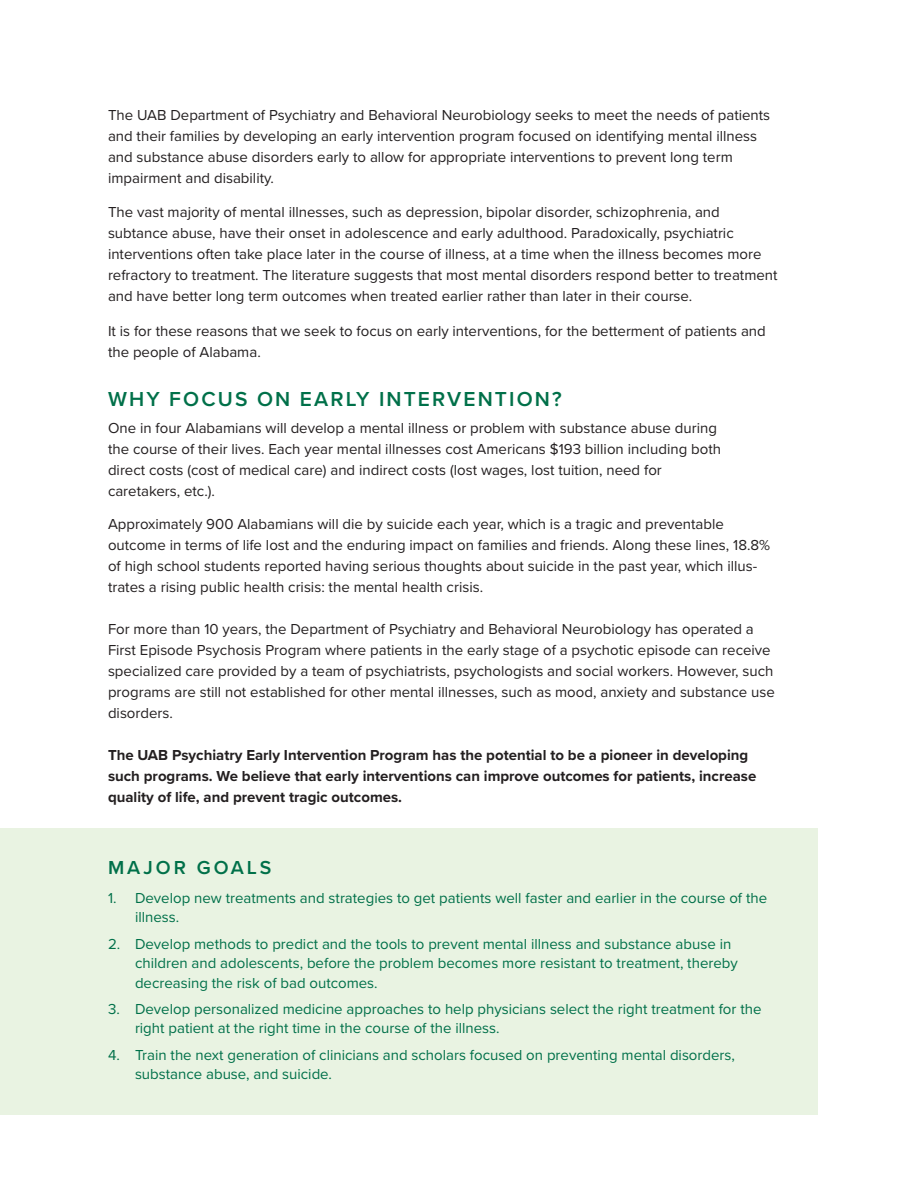
<style>
.page{position:relative;width:918px;height:1188px;background:#fff}
.page>*{position:absolute;margin:0;border:0;box-sizing:border-box;transform-origin:0 0}
.t1{font:600 21px "Proxima Nova";letter-spacing:.1em;color:#007049}
.t2{font:600 19.5px "Proxima Nova";letter-spacing:.15em;color:#007049}
.t3{font:15px/21px "Proxima Nova";color:#231f20}
.t4{font:15px/19.5px "Proxima Nova";color:#007049}
.t5{font:700 15px/21px "Proxima Nova";color:#231f20}
</style>
<div class="page">
<div style="left:0;top:828px;width:818px;height:286px;background:#e9f3e2"></div>
<p class="t3" style="left:108px;top:104px;width:664px">The UAB Department of Psychiatry and Behavioral Neurobiology seeks to meet the needs of patients and their families by developing an early intervention program focused on identifying mental illness and substance abuse disorders early to allow for appropriate interventions to prevent long term impairment and disability.</p>
<p class="t3" style="left:108px;top:201px;width:671px">The vast majority of mental illnesses, such as depression, bipolar disorder, schizophrenia, and subtance abuse, have their onset in adolescence and early adulthood. Paradoxically, psychiatric interventions often take place later in the course of illness, at a time when the illness becomes more refractory to treatment. The literature suggests that most mental disorders respond better to treatment and have better long term outcomes when treated earlier rather than later in their course.</p>
<p class="t3" style="left:108px;top:320px;width:659px">It is for these reasons that we seek to focus on early interventions, for the betterment of patients and the people of Alabama.</p>
<p class="t1" style="left:108px;top:384px;width:455px">WHY FOCUS ON EARLY INTERVENTION?</p>
<p class="t3" style="left:108px;top:416px;width:611px">One in four Alabamians will develop a mental illness or problem with substance abuse during</p>
<p class="t3" style="left:108px;top:437px;width:615px">the course of their lives. Each year mental illnesses cost Americans $193 billion including both</p>
<p class="t3" style="left:108px;top:458px;width:555px">direct costs (cost of medical care) and indirect costs (lost wages, lost tuition, need for</p>
<p class="t3" style="left:108px;top:479px;width:108px">caretakers, etc.).</p>
<p class="t3" style="left:108px;top:512px;width:618px">Approximately 900 Alabamians will die by suicide each year, which is a tragic and preventable</p>
<p class="t3" style="left:108px;top:533px;width:664px">outcome in terms of life lost and the enduring impact on families and friends. Along these lines, 18.8% of high school students reported having serious thoughts about suicide in the past year, which illus&shy;trates a rising public health crisis: the mental health crisis.</p>
<p class="t3" style="left:108px;top:617px;width:668px">For more than 10 years, the Department of Psychiatry and Behavioral Neurobiology has operated a First Episode Psychosis Program where patients in the early stage of a psychotic episode can receive specialized care provided by a team of psychiatrists, psychologists and social workers. However, such programs are still not established for other mental illnesses, such as mood, anxiety and substance use disorders.</p>
<p class="t5" style="left:108px;top:744px;width:650px">The UAB Psychiatry Early Intervention Program has the potential to be a pioneer in developing such programs. We believe that early interventions can improve outcomes for patients, increase quality of life, and prevent tragic outcomes.</p>
<p class="t2" style="left:108px;top:853px;width:165px">MAJOR GOALS</p>
<p class="t4" style="left:135px;top:887px;width:634px;text-indent:-27px">1. Develop new treatments and strategies to get patients well faster and earlier in the course of the illness.</p>
<p class="t4" style="left:135px;top:933px;width:604px;text-indent:-27px">2. Develop methods to predict and the tools to prevent mental illness and substance abuse in children and adolescents, before the problem becomes more resistant to treatment, thereby decreasing the risk of bad outcomes.</p>
<p class="t4" style="left:135px;top:998px;width:628px;text-indent:-27px">3. Develop personalized medicine approaches to help physicians select the right treatment for the right patient at the right time in the course of the illness.</p>
<p class="t4" style="left:135px;top:1044px;width:601px;text-indent:-27px">4. Train the next generation of clinicians and scholars focused on preventing mental disorders, substance abuse, and suicide.</p>
</div>
